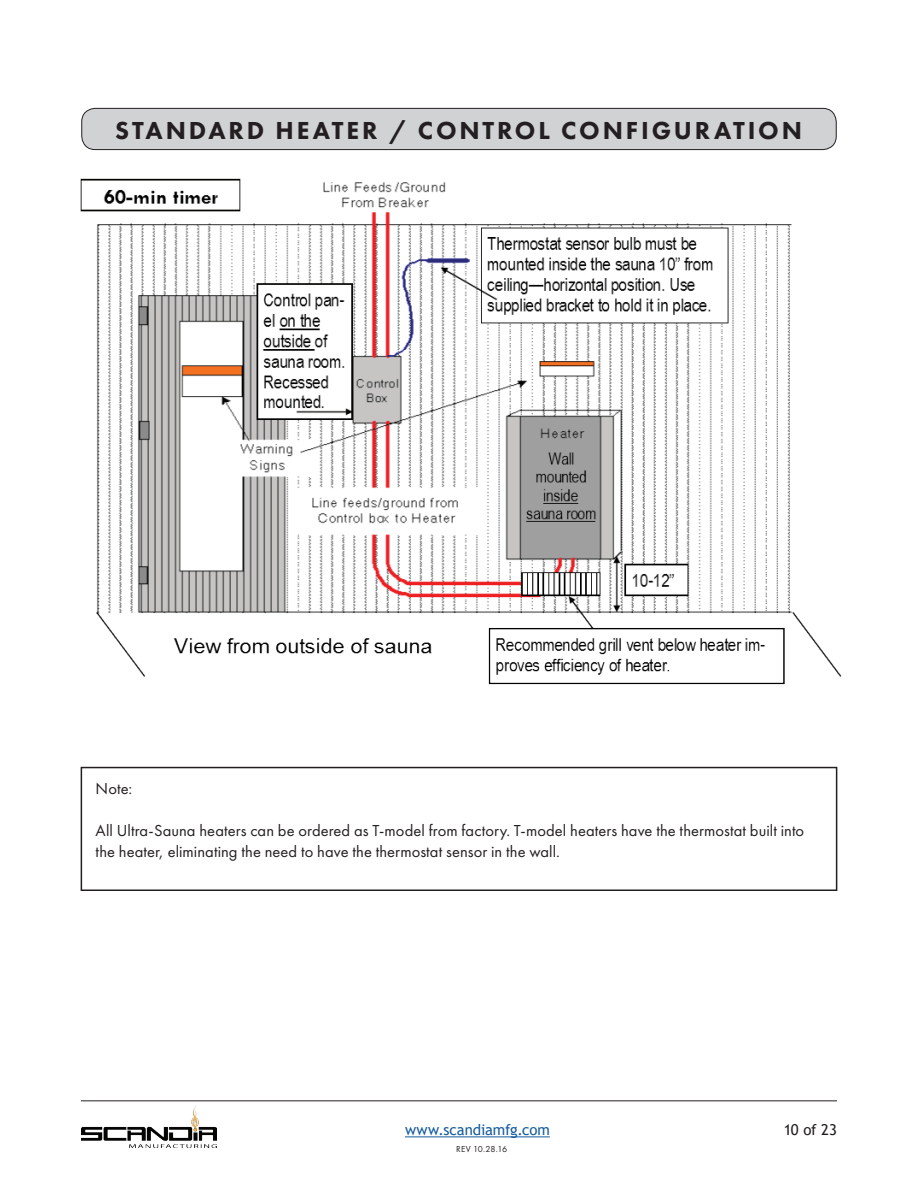
<style>
.page{position:relative;width:918px;height:1188px;background:#fff}
.page>*{position:absolute;margin:0;border:0;box-sizing:border-box;transform-origin:0 0}
.t1{font:800 25.5px "Futura PT";letter-spacing:.11em;color:#231f20}
.t2{font:16.5px/21px "Futura PT";letter-spacing:.005em;color:#231f20}
.t3{font:15px "Trebuchet MS";letter-spacing:-.01em;color:#175d9e}
.t4{font:15px "Trebuchet MS";color:#231f20}
.t5{font:9px "Futura PT";letter-spacing:-.005em;color:#231f20}
</style>
<div class="page">
<hr style="left:81px;top:1100px;width:756px;height:1px;background:#231f20">
<hr style="left:405px;top:1136px;width:145px;height:1px;background:#175d9e">
<img style="left:81px;top:1105px;width:136px;height:43px">
<img style="left:80px;top:178px;width:762px;height:507px">
<div style="left:82px;top:108px;width:754px;height:42px;background:#d1d2d4;border-radius:14px"></div>
<div style="left:81px;top:108px;width:756px;height:42px;border:1px solid #231f20;border-radius:14px"></div>
<div style="left:81px;top:767px;width:756px;height:124px;border:2px solid #231f20"></div>
<h1 class="t1" style="left:115px;top:114px;width:689px">STANDARD HEATER / CONTROL CONFIGURATION</h1>
<p class="t2" style="left:96px;top:778px;width:38px">Note:</p>
<p class="t2" style="left:96px;top:820px;width:710px">All Ultra-Sauna heaters can be ordered as T-model from factory. T-model heaters have the thermostat built into the heater, eliminating the need to have the thermostat sensor in the wall.</p>
<p class="t3" style="left:405px;top:1120px;width:146px">www.scandiamfg.com</p>
<p class="t4" style="left:784px;top:1120px;width:55px">10 of 23</p>
<p class="t5" style="left:456px;top:1143px;width:52px">REV 10.28.16</p>
</div>
